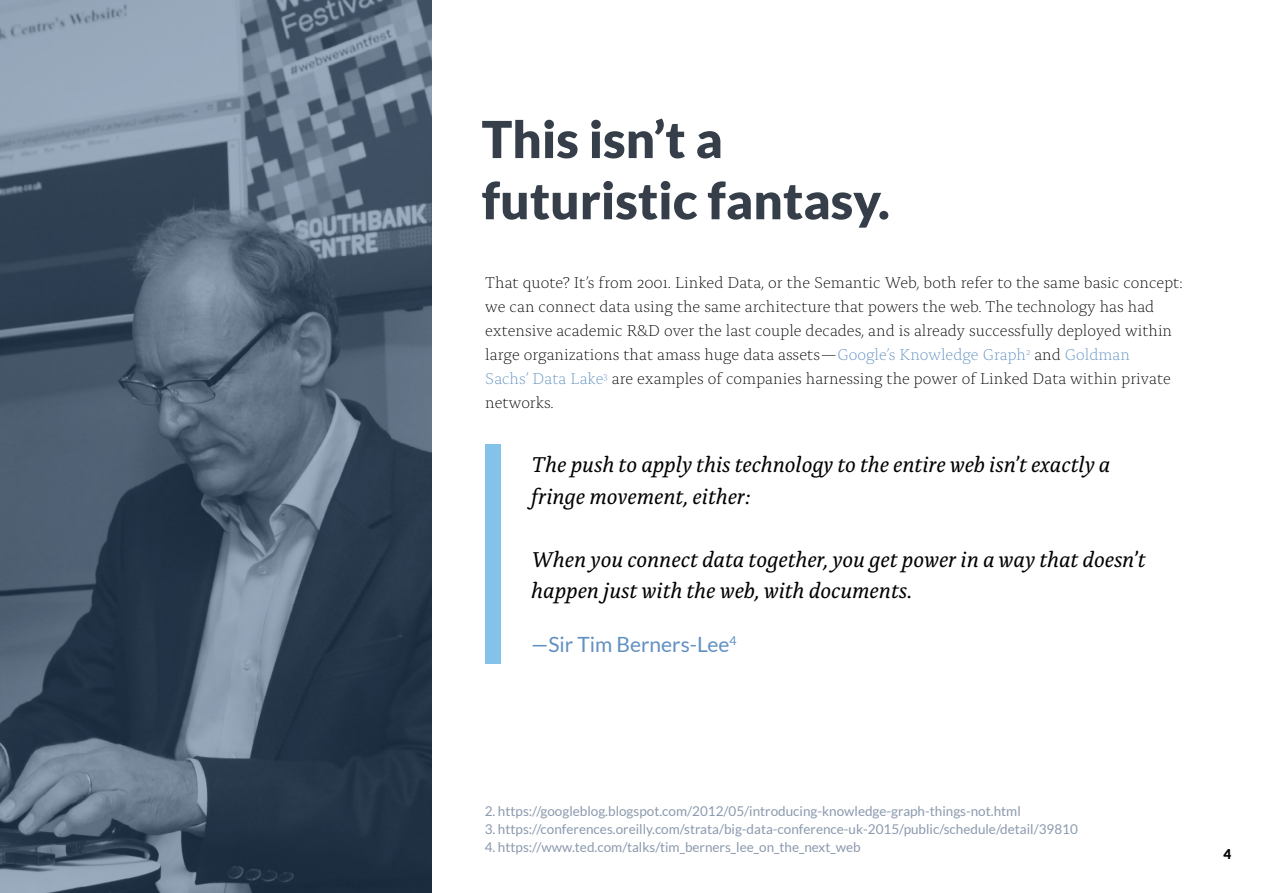
<style>
.page{position:relative;width:1263px;height:893px;background:#fff}
.page>*{position:absolute;margin:0;border:0;box-sizing:border-box;transform-origin:0 0}
.t1{font:900 51px/61.2px "Lato";color:#353e49}
.t2{font:italic 22.5px/31.5px "Alda OTCEV";color:#000}
.t3{font:21px "Lato";color:#6190c2}
.t4{font:300 16.5px/24px "Alda OTCEV";color:#000}
.t5{font:13.5px "Lato";color:#8b9aae}
.t6{font:900 13.5px "Lato";color:#000}
.s1{color:#6190c2}
</style>
<div class="page">
<img style="left:1px;top:1px;width:430px;height:891px">
<div style="left:485px;top:444px;width:16px;height:220px;background:#84c2ea"></div>
<h1 class="t1" style="left:482px;top:108px;width:410px">This isn’t a futuristic fantasy.</h1>
<p class="t4" style="left:485px;top:269px;width:699px">That quote? It’s from 2001. Linked Data, or the Semantic Web, both refer to the same basic concept: we can connect data using the same architecture that powers the web. The technology has had extensive academic R&amp;D over the last couple decades, and is already successfully deployed within large organizations that amass huge data assets—<span class="s1">Google’s Knowledge Graph</span><sup>2</sup> and <span class="s1">Goldman<br>Sachs’ Data Lake</span><sup>3</sup> are examples of companies harnessing the power of Linked Data within private networks.</p>
<h2 class="t2" style="left:531px;top:447px;width:581px">The push to apply this technology to the entire web isn’t exactly a fringe movement, either:</h2>
<h2 class="t2" style="left:531px;top:542px;width:616px">When you connect data together, you get power in a way that doesn’t happen just with the web, with documents.</h2>
<p class="t3" style="left:531px;top:633px;width:207px">—Sir Tim Berners-Lee<sup>4</sup></p>
<p class="t5" style="left:485px;top:804px;width:538px">2. https://googleblog.blogspot.com/2012/05/introducing-knowledge-graph-things-not.html</p>
<p class="t5" style="left:485px;top:822px;width:595px">3. https://conferences.oreilly.com/strata/big-data-conference-uk-2015/public/schedule/detail/39810</p>
<p class="t5" style="left:485px;top:840px;width:378px">4. https://www.ted.com/talks/tim_berners_lee_on_the_next_web</p>
<p class="t6" style="left:1224px;top:846px;width:9px">4</p>
</div>
